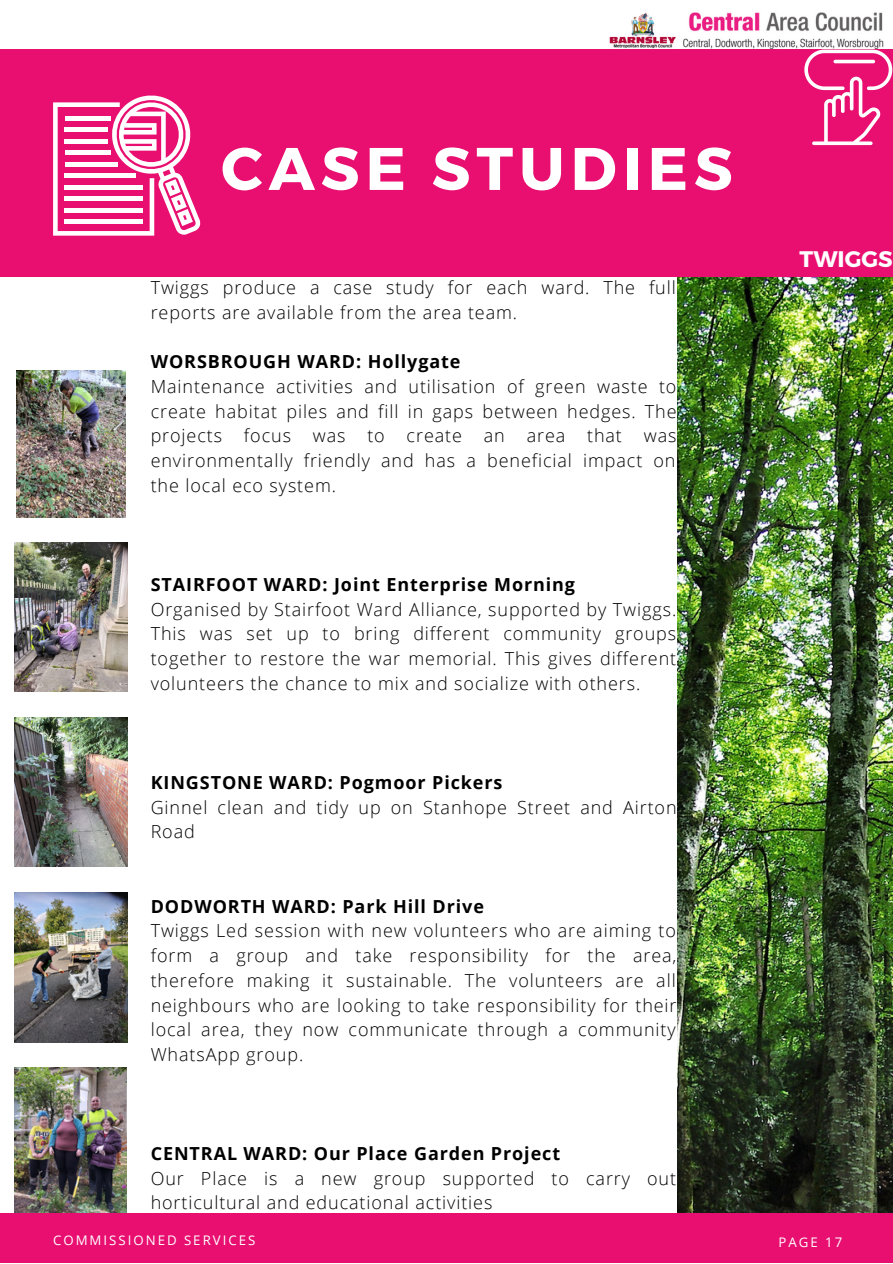
<style>
.page{position:relative;width:893px;height:1264px;background:#fff}
.page>*{position:absolute;margin:0;border:0;box-sizing:border-box;transform-origin:0 0}
.t1{font:700 60px "Montserrat";letter-spacing:.1em;color:#fff}
.t2{font:700 22.5px "Montserrat";color:#fff}
.t3{font:300 18px/24.8px "Open Sans";letter-spacing:.05em;color:#000}
.t4{font:700 18px "Open Sans";letter-spacing:.05em;color:#000}
.t5{font:13.2px "Open Sans";letter-spacing:.15em;color:#fff}
</style>
<div class="page">
<img style="left:677px;top:277px;width:215px;height:936px">
<img style="left:609px;top:12px;width:275px;height:37px">
<div style="left:0;top:49px;width:892px;height:228px;background:#e80f71"></div>
<div style="left:0;top:1213px;width:892px;height:49px;background:#e80f71"></div>
<svg style="left:53px;top:95px;width:147px;height:141px"></svg>
<svg style="left:804px;top:50px;width:88px;height:95px"></svg>
<img style="left:16px;top:371px;width:109px;height:146px">
<img style="left:15px;top:542px;width:112px;height:150px">
<img style="left:15px;top:717px;width:112px;height:149px">
<img style="left:15px;top:892px;width:112px;height:150px">
<img style="left:15px;top:1067px;width:111px;height:145px">
<h1 class="t1" style="left:221px;top:129px;width:513px">CASE STUDIES</h1>
<p class="t3" style="left:151px;top:275px;width:526px">Twiggs produce a case study for each ward. The full reports are available from the area team.</p>
<p class="t4" style="left:151px;top:349px;width:311px">WORSBROUGH WARD: Hollygate</p>
<p class="t3" style="left:151px;top:373px;width:527px;text-align:justify">Maintenance activities and utilisation of green waste to create habitat piles and fill in gaps between hedges. The projects focus was to create an area that was environmentally friendly and has a beneficial impact on the local eco system.</p>
<p class="t4" style="left:151px;top:571px;width:426px">STAIRFOOT WARD: Joint Enterprise Morning</p>
<p class="t3" style="left:151px;top:596px;width:527px;text-align:justify">Organised by Stairfoot Ward Alliance, supported by Twiggs.<br>This was set up to bring different community groups together to restore the war memorial. This gives different volunteers the chance to mix and socialize with others.</p>
<p class="t4" style="left:151px;top:769px;width:353px">KINGSTONE WARD: Pogmoor Pickers</p>
<p class="t3" style="left:151px;top:794px;width:527px">Ginnel clean and tidy up on Stanhope Street and Airton<br>Road</p>
<p class="t4" style="left:151px;top:893px;width:335px">DODWORTH WARD: Park Hill Drive</p>
<p class="t3" style="left:151px;top:917px;width:527px;text-align:justify">Twiggs Led session with new volunteers who are aiming to form a group and take responsibility for the area, therefore making it sustainable. The volunteers are all neighbours who are looking to take responsibility for their local area, they now communicate through a community WhatsApp group.</p>
<p class="t2" style="left:799px;top:244px;width:95px">TWIGGS</p>
<p class="t4" style="left:151px;top:1140px;width:411px">CENTRAL WARD: Our Place Garden Project</p>
<p class="t3" style="left:151px;top:1165px;width:527px">Our Place is a new group supported to carry out horticultural and educational activities</p>
<p class="t5" style="left:53px;top:1230px;width:204px">COMMISSIONED SERVICES</p>
<p class="t5" style="left:778px;top:1232px;width:65px">PAGE 17</p>
</div>
